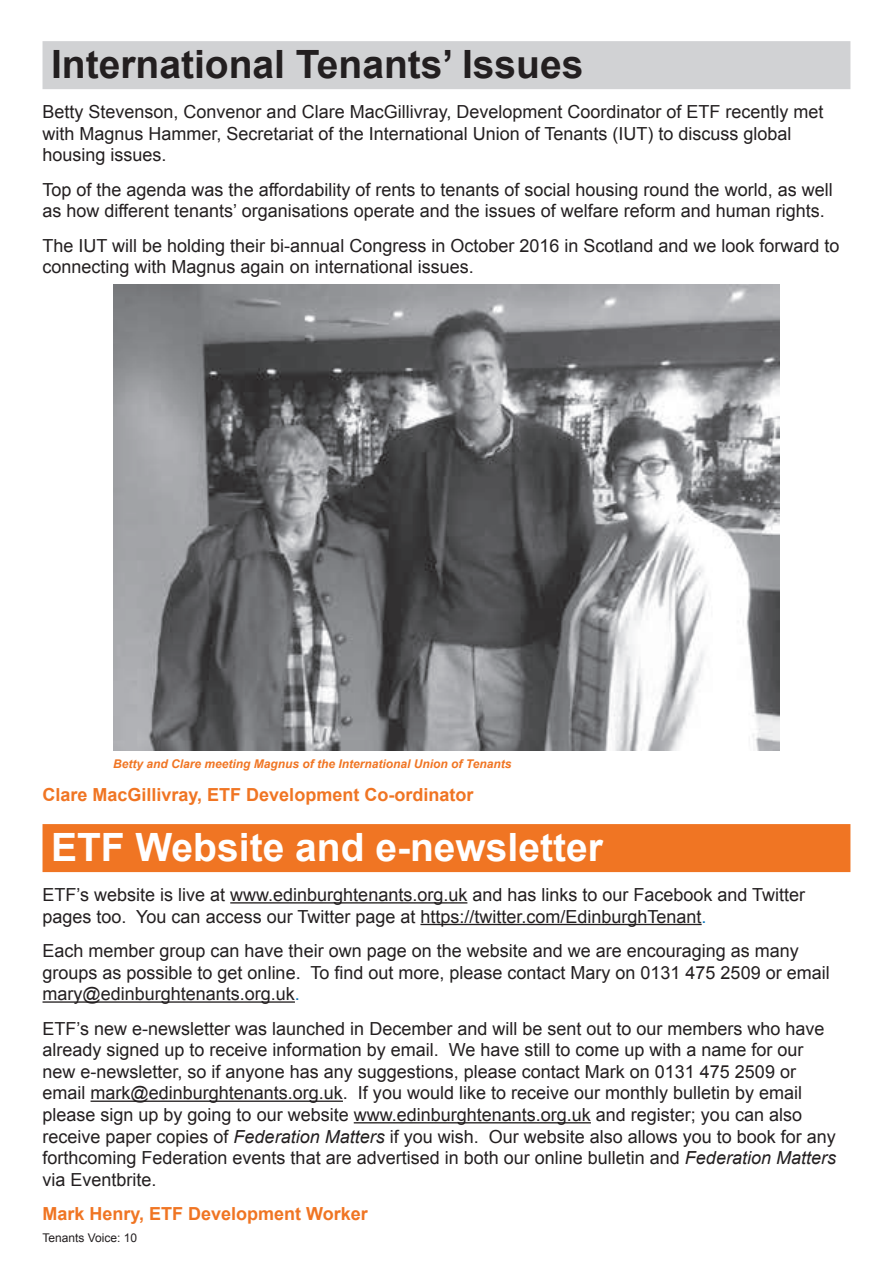
<style>
.page{position:relative;width:893px;height:1263px;background:#fff}
.page>*{position:absolute;margin:0;border:0;box-sizing:border-box;transform-origin:0 0}
.t1{font:700 39px "Arial";color:#231f20}
.t2{font:700 39px "Arial";color:#fff}
.t3{font:18px/21.6px "Arial";color:#231f20}
.t4{font:700 18px "Arial";color:#f07523}
.t5{font:italic 700 12px "Arial";color:#f07523}
.t6{font:12px "Arial";color:#231f20}
.s1{color:#0071bb}
.s2{font-style:italic}
</style>
<div class="page">
<div style="left:43px;top:41px;width:807px;height:48px;background:#d1d2d4"></div>
<img style="left:113px;top:285px;width:667px;height:465px">
<div style="left:43px;top:824px;width:807px;height:48px;background:#f07523"></div>
<hr style="left:230px;top:902px;width:237px;height:1px;background:#231f20">
<hr style="left:420px;top:924px;width:282px;height:1px;background:#231f20">
<hr style="left:43px;top:1001px;width:252px;height:2px;background:#231f20">
<hr style="left:91px;top:1100px;width:252px;height:2px;background:#231f20">
<hr style="left:354px;top:1122px;width:237px;height:1px;background:#231f20">
<h1 class="t1" style="left:51px;top:39px;width:534px">International Tenants’ Issues</h1>
<p class="t3" style="left:43px;top:101px;width:782px">Betty Stevenson, Convenor and Clare MacGillivray, Development Coordinator of ETF recently met with Magnus Hammer, Secretariat of the International Union of Tenants (IUT) to discuss global housing issues.</p>
<p class="t3" style="left:43px;top:179px;width:792px">Top of the agenda was the affordability of rents to tenants of social housing round the world, as well as how different tenants’ organisations operate and the issues of welfare reform and human rights.</p>
<p class="t3" style="left:43px;top:235px;width:799px">The IUT will be holding their bi-annual Congress in October 2016 in Scotland and we look forward to connecting with Magnus again on international issues.</p>
<p class="t5" style="left:113px;top:756px;width:400px">Betty and Clare meeting Magnus of the International Union of Tenants</p>
<p class="t4" style="left:43px;top:783px;width:432px">Clare MacGillivray, ETF Development Co-ordinator</p>
<h1 class="t2" style="left:51px;top:822px;width:553px">ETF Website and e-newsletter</h1>
<p class="t3" style="left:43px;top:884px;width:764px">ETF’s website is live at www.edinburghtenants.org.uk and has links to our Facebook and Twitter pages too. You can access our Twitter page at https://twitter.com/EdinburghTenant<span class="s1">.</span></p>
<p class="t3" style="left:43px;top:940px;width:789px">Each member group can have their own page on the website and we are encouraging as many groups as possible to get online. To find out more, please contact Mary on 0131 475 2509 or email mary@edinburghtenants.org.uk<span class="s1">.</span></p>
<p class="t3" style="left:43px;top:1017px;width:795px">ETF’s new e-newsletter was launched in December and will be sent out to our members who have already signed up to receive information by email. We have still to come up with a name for our new e-newsletter, so if anyone has any suggestions, please contact Mark on 0131 475 2509 or email mark@edinburghtenants.org.uk. If you would like to receive our monthly bulletin by email please sign up by going to our website www.edinburghtenants.org.uk and register; you can also receive paper copies of <span class="s2">Federation Matters</span> if you wish. Our website also allows you to book for any forthcoming Federation events that are advertised in both our online bulletin and <span class="s2">Federation Matters </span>via Eventbrite.</p>
<p class="t4" style="left:43px;top:1202px;width:327px">Mark Henry, ETF Development Worker</p>
<p class="t6" style="left:43px;top:1230px;width:96px">Tenants Voice: 10</p>
</div>
